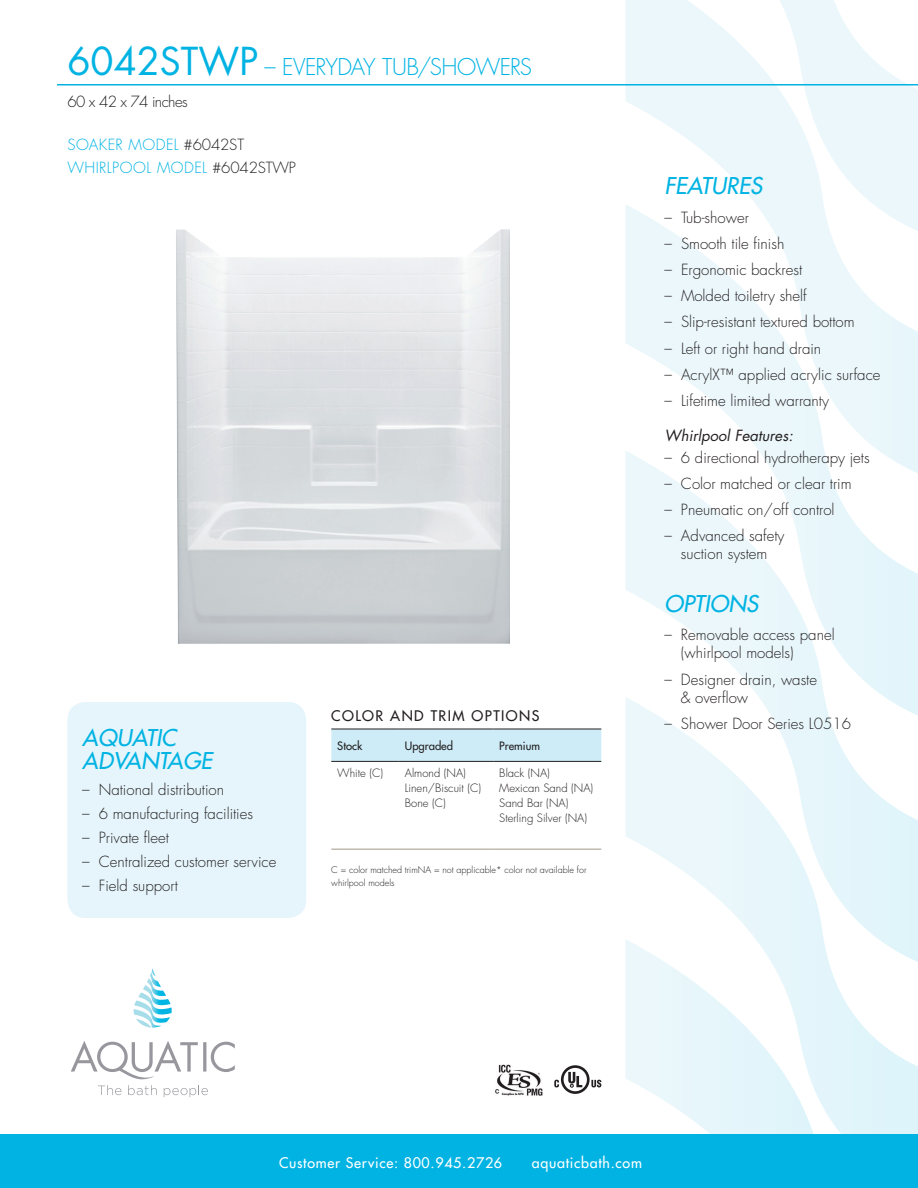
<style>
.page{position:relative;width:918px;height:1188px;background:#fff}
.page>*{position:absolute;margin:0;border:0;box-sizing:border-box;transform-origin:0 0}
.FEATURES{font:italic 500 22.5px/22.5px "Futura Std";color:#00b3e3}
.Tub_Name{font:300 22.5px "Futura Std";letter-spacing:-.03em;color:#00b3e3}
.Black_Model_Specs{font:300 15px/18px "Futura Std";color:#231f20}
.Model_Numbers{font:300 15px "Futura Std";letter-spacing:.02em;color:#00b3e3}
.Model_Numbers-2{font:300 15px "Futura Std";color:#00b3e3}
.Whirlpool_System{font:italic 15px "Futura Std";color:#231f20}
.Black_Model_Specs-2{font:300 15px "Futura Std";letter-spacing:-.04em;color:#231f20}
.t1{font:500 14.25px "Futura Std";letter-spacing:.05em;color:#fff}
.t2{font:500 14.25px "Futura Std";letter-spacing:.1em;color:#231f20}
.t3{font:300 11.25px/15px "Futura Std";color:#231f20}
.t4{font:500 11.25px "Futura Std";color:#231f20}
.t5{font:300 9px/12.8px "Futura Std";color:#231f20}
.s1{font-weight:400;font-size:37.5px}
.s2{color:#231f20}
</style>
<div class="page">
<div style="left:331px;top:730px;width:270px;height:31px;background:#cdecf7"></div>
<hr style="left:331px;top:729px;width:68px;height:1px;background:#231f20">
<hr style="left:399px;top:729px;width:94px;height:1px;background:#231f20">
<hr style="left:493px;top:729px;width:108px;height:1px;background:#231f20">
<hr style="left:331px;top:761px;width:68px;height:1px;background:#231f20">
<hr style="left:399px;top:761px;width:94px;height:1px;background:#231f20">
<hr style="left:493px;top:761px;width:108px;height:1px;background:#231f20">
<hr style="left:331px;top:849px;width:68px;height:1px;background:#a19689">
<hr style="left:399px;top:849px;width:94px;height:1px;background:#a19689">
<hr style="left:493px;top:849px;width:108px;height:1px;background:#a19689">
<svg style="left:626px;top:0;width:146px;height:204px"></svg>
<svg style="left:626px;top:204px;width:292px;height:246px"></svg>
<svg style="left:626px;top:450px;width:292px;height:247px"></svg>
<svg style="left:626px;top:697px;width:292px;height:437px"></svg>
<svg style="left:626px;top:939px;width:203px;height:195px"></svg>
<svg style="left:772px;top:0;width:146px;height:238px"></svg>
<div style="left:0;top:1134px;width:918px;height:54px;background:#00b3e3"></div>
<svg style="left:71px;top:1041px;width:164px;height:38px"></svg>
<svg style="left:133px;top:968px;width:39px;height:60px"></svg>
<svg style="left:98px;top:1085px;width:23px;height:10px"></svg>
<svg style="left:128px;top:1085px;width:29px;height:10px"></svg>
<svg style="left:164px;top:1085px;width:44px;height:12px"></svg>
<hr style="left:57px;top:84px;width:861px;height:2px;background:#00b3e3">
<div style="left:68px;top:702px;width:238px;height:216px;background:#e5f5fb;border-radius:18px"></div>
<img style="left:176px;top:229px;width:334px;height:415px">
<svg style="left:554px;top:1065px;width:47px;height:29px"></svg>
<img style="left:495px;top:1064px;width:48px;height:32px">
<p class="Tub_Name" style="left:68px;top:53px;width:466px"><span class="s1">6042STWP</span> – EVERYDAY TUB/SHOWERS</p>
<p class="Black_Model_Specs-2" style="left:68px;top:92px;width:122px">60 x 42 x 74 inches</p>
<p class="Model_Numbers-2" style="left:68px;top:136px;width:178px">SOAKER MODEL <span class="s2">#6042ST</span></p>
<p class="Model_Numbers" style="left:68px;top:158px;width:230px">WHIRLPOOL MODEL <span class="s2">#6042STWP</span></p>
<h1 class="FEATURES" style="left:82px;top:727px;width:131px">AQUATIC<br>ADVANTAGE</h1>
<p class="Black_Model_Specs" style="left:82px;top:781px;width:143px">– National distribution</p>
<p class="Black_Model_Specs" style="left:82px;top:805px;width:172px">– 6 manufacturing facilities</p>
<p class="Black_Model_Specs" style="left:82px;top:829px;width:88px">– Private fleet</p>
<p class="Black_Model_Specs" style="left:82px;top:853px;width:196px">– Centralized customer service</p>
<p class="Black_Model_Specs" style="left:82px;top:876px;width:97px">– Field support</p>
<p class="t2" style="left:331px;top:707px;width:210px">COLOR AND TRIM OPTIONS</p>
<p class="t4" style="left:337px;top:739px;width:26px">Stock</p>
<p class="t4" style="left:405px;top:739px;width:50px">Upgraded</p>
<p class="t4" style="left:499px;top:739px;width:42px">Premium</p>
<p class="t3" style="left:337px;top:765px;width:47px">White (C)</p>
<p class="t3" style="left:405px;top:765px;width:78px">Almond (NA)<br>Linen/Biscuit (C)<br>Bone (C)</p>
<p class="t3" style="left:499px;top:765px;width:95px">Black (NA)<br>Mexican Sand (NA)<br>Sand Bar (NA)<br>Sterling Silver (NA)</p>
<p class="t5" style="left:331px;top:864px;width:257px">C = color matched trimNA = not applicable* color not available for whirlpool models</p>
<p class="FEATURES" style="left:664px;top:175px;width:99px">FEATURES</p>
<p class="Black_Model_Specs" style="left:664px;top:209px;width:86px">– Tub-shower</p>
<p class="Black_Model_Specs" style="left:664px;top:235px;width:121px">– Smooth tile finish</p>
<p class="Black_Model_Specs" style="left:664px;top:261px;width:139px">– Ergonomic backrest</p>
<p class="Black_Model_Specs" style="left:664px;top:287px;width:144px">– Molded toiletry shelf</p>
<p class="Black_Model_Specs" style="left:664px;top:313px;width:192px">– Slip-resistant textured bottom</p>
<p class="Black_Model_Specs" style="left:664px;top:339px;width:158px">– Left or right hand drain</p>
<p class="Black_Model_Specs" style="left:664px;top:366px;width:217px">– AcrylX™ applied acrylic surface</p>
<p class="Black_Model_Specs" style="left:664px;top:392px;width:166px">– Lifetime limited warranty</p>
<p class="Whirlpool_System" style="left:664px;top:426px;width:130px">Whirlpool Features:</p>
<p class="Black_Model_Specs" style="left:664px;top:449px;width:207px">– 6 directional hydrotherapy jets</p>
<p class="Black_Model_Specs" style="left:664px;top:475px;width:189px">– Color matched or clear trim</p>
<p class="Black_Model_Specs" style="left:664px;top:501px;width:172px">– Pneumatic on/off control</p>
<p class="Black_Model_Specs" style="left:664px;top:527px;width:121px;text-align:center">– Advanced safety suction system</p>
<p class="FEATURES" style="left:664px;top:593px;width:95px">OPTIONS</p>
<p class="Black_Model_Specs" style="left:681px;top:626px;width:155px;text-indent:-16px">– Removable access panel (whirlpool models)</p>
<p class="Black_Model_Specs" style="left:681px;top:671px;width:138px;text-indent:-16px">– Designer drain, waste &amp; overflow</p>
<p class="Black_Model_Specs" style="left:664px;top:715px;width:188px">– Shower Door Series L0516</p>
<p class="t1" style="left:279px;top:1153px;width:225px">Customer Service: 800.945.2726</p>
<p class="t1" style="left:532px;top:1153px;width:112px">aquaticbath.com</p>
</div>
